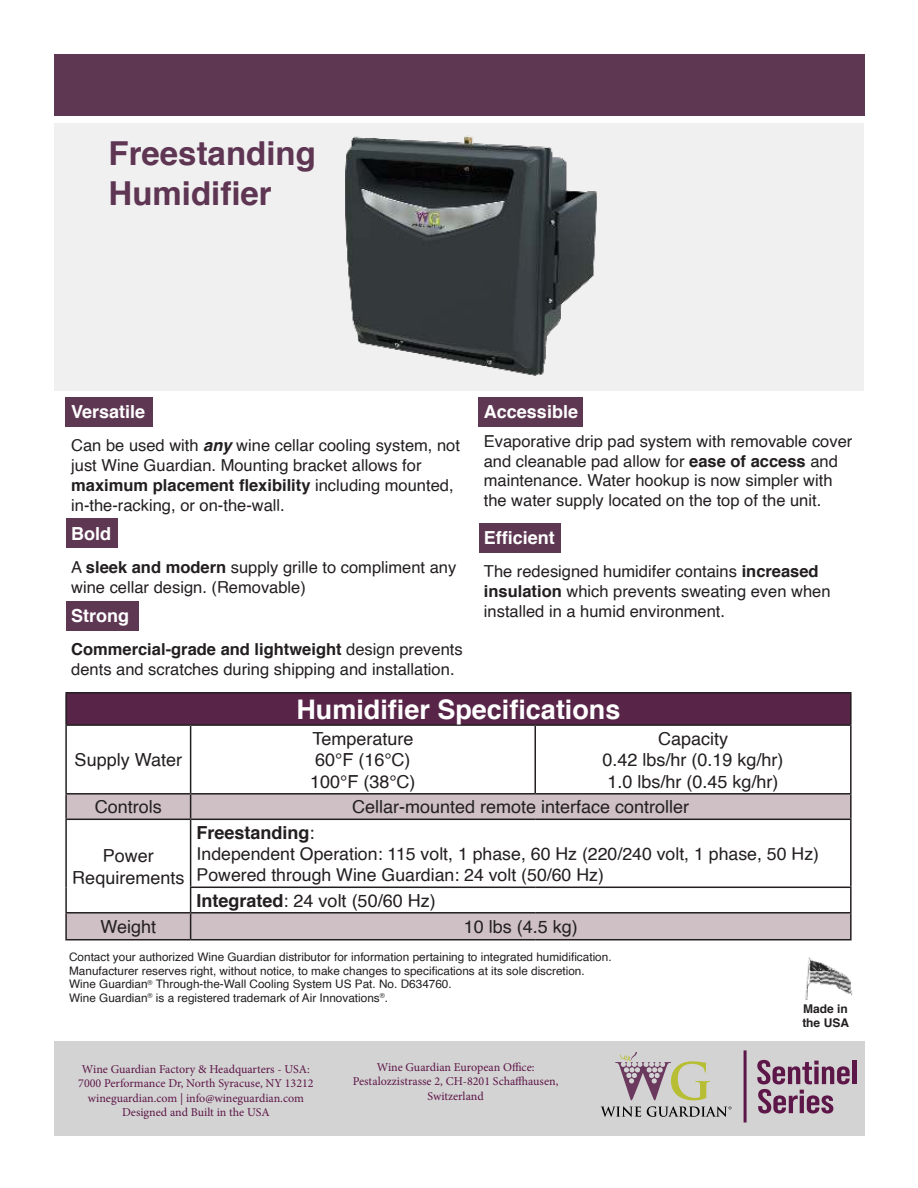
<style>
.page{position:relative;width:918px;height:1188px;background:#fff}
.page>*{position:absolute;margin:0;border:0;box-sizing:border-box;transform-origin:0 0}
.t1{font:700 33px/39.6px "Helvetica";color:#5e3552}
.t2{font:700 27px "Helvetica";color:#fff}
.t3{font:18px/21.6px "Helvetica";color:#231f20;text-align:center}
.t4{font:700 18px "Helvetica";color:#fff}
.t5{font:700 18px "Helvetica";color:#231f20}
.t6{font:17.7px/21.3px "Helvetica";color:#231f20}
.t7{font:16.5px/19.8px "Helvetica";color:#231f20}
.t8{font:12px/14.4px "Minion Pro";color:#5d1648;text-align:center}
.t9{font:700 12px/14.4px "Helvetica";color:#231f20}
.t10{font:11.7px/13.5px "Helvetica";color:#231f20}
.s1{font-weight:700;font-style:italic}
.s2{font-weight:700}
.s3{font-weight:400}
</style>
<div class="page">
<div style="left:54px;top:123px;width:810px;height:267px;background:#f0f0f0"></div>
<div style="left:55px;top:55px;width:810px;height:61px;background:#5e3752"></div>
<div style="left:54px;top:1041px;width:810px;height:94px;background:#d3d3d3"></div>
<div style="left:852px;top:1060px;width:5px;height:24px;background:#5d1648"></div>
<svg style="left:757px;top:1060px;width:93px;height:54px"></svg>
<hr style="left:744px;top:1050px;width:3px;height:72px;background:#5d1648">
<svg style="left:601px;top:1106px;width:40px;height:11px"></svg>
<svg style="left:615px;top:1052px;width:95px;height:48px"></svg>
<svg style="left:647px;top:1106px;width:85px;height:11px"></svg>
<img style="left:805px;top:957px;width:48px;height:43px">
<div style="left:66px;top:693px;width:785px;height:32px;background:#582548"></div>
<svg style="left:67px;top:795px;width:783px;height:144px"></svg>
<hr style="left:65px;top:692px;width:126px;height:2px;background:#231f20">
<hr style="left:65px;top:694px;width:2px;height:30px;background:#231f20">
<hr style="left:191px;top:692px;width:344px;height:2px;background:#231f20">
<hr style="left:535px;top:692px;width:317px;height:2px;background:#231f20">
<hr style="left:850px;top:694px;width:2px;height:30px;background:#231f20">
<hr style="left:65px;top:724px;width:126px;height:2px;background:#231f20">
<hr style="left:65px;top:726px;width:2px;height:67px;background:#231f20">
<hr style="left:191px;top:724px;width:344px;height:2px;background:#231f20">
<hr style="left:190px;top:726px;width:1px;height:67px;background:#231f20">
<hr style="left:535px;top:724px;width:317px;height:2px;background:#231f20">
<hr style="left:534px;top:726px;width:2px;height:67px;background:#231f20">
<hr style="left:850px;top:726px;width:2px;height:67px;background:#231f20">
<hr style="left:65px;top:793px;width:126px;height:2px;background:#231f20">
<hr style="left:65px;top:795px;width:2px;height:24px;background:#231f20">
<hr style="left:191px;top:793px;width:344px;height:2px;background:#231f20">
<svg style="left:190px;top:795px;width:1px;height:24px"></svg>
<hr style="left:535px;top:793px;width:317px;height:2px;background:#231f20">
<hr style="left:850px;top:795px;width:2px;height:24px;background:#231f20">
<hr style="left:65px;top:819px;width:126px;height:1px;background:#231f20">
<hr style="left:65px;top:820px;width:2px;height:67px;background:#231f20">
<hr style="left:191px;top:819px;width:344px;height:1px;background:#231f20">
<hr style="left:190px;top:820px;width:1px;height:67px;background:#231f20">
<hr style="left:535px;top:819px;width:317px;height:1px;background:#231f20">
<hr style="left:850px;top:820px;width:2px;height:67px;background:#231f20">
<hr style="left:65px;top:887px;width:2px;height:25px;background:#231f20">
<hr style="left:190px;top:887px;width:345px;height:1px;background:#231f20">
<hr style="left:535px;top:887px;width:317px;height:1px;background:#231f20">
<hr style="left:850px;top:888px;width:2px;height:24px;background:#231f20">
<hr style="left:65px;top:912px;width:126px;height:2px;background:#231f20">
<hr style="left:65px;top:914px;width:2px;height:25px;background:#231f20">
<hr style="left:191px;top:912px;width:344px;height:2px;background:#231f20">
<svg style="left:190px;top:888px;width:1px;height:51px"></svg>
<hr style="left:535px;top:912px;width:317px;height:2px;background:#231f20">
<hr style="left:850px;top:914px;width:2px;height:25px;background:#231f20">
<hr style="left:65px;top:939px;width:126px;height:1px;background:#231f20">
<hr style="left:191px;top:939px;width:344px;height:1px;background:#231f20">
<hr style="left:535px;top:939px;width:317px;height:1px;background:#231f20">
<img style="left:345px;top:136px;width:252px;height:240px">
<div style="left:66px;top:397px;width:87px;height:30px;background:#5e3752"></div>
<div style="left:66px;top:519px;width:52px;height:29px;background:#5e3752"></div>
<div style="left:66px;top:601px;width:73px;height:30px;background:#5e3752"></div>
<div style="left:479px;top:397px;width:104px;height:30px;background:#5e3752"></div>
<div style="left:479px;top:523px;width:82px;height:30px;background:#5e3752"></div>
<h1 class="t1" style="left:109px;top:137px;width:209px">Freestanding<br>Humidifier</h1>
<p class="t4" style="left:71px;top:405px;width:76px">Versatile</p>
<p class="t7" style="left:71px;top:436px;width:390px">Can be used with <span class="s1">any</span> wine cellar cooling system, not just Wine Guardian. Mounting bracket allows for <span class="s2">maximum placement flexibility</span> including mounted, in-the-racking, or on-the-wall.</p>
<p class="t4" style="left:71px;top:526px;width:41px">Bold</p>
<p class="t7" style="left:71px;top:558px;width:387px">A <span class="s2">sleek and modern</span> supply grille to compliment any wine cellar design. (Removable)</p>
<p class="t4" style="left:71px;top:609px;width:59px">Strong</p>
<p class="t7" style="left:71px;top:640px;width:393px"><span class="s2">Commercial-grade and lightweight</span> design prevents dents and scratches during shipping and installation.</p>
<p class="t4" style="left:484px;top:405px;width:96px">Accessible</p>
<p class="t7" style="left:484px;top:432px;width:370px">Evaporative drip pad system with removable cover and cleanable pad allow for <span class="s2">ease of access</span> and maintenance. Water hookup is now simpler with the water supply located on the top of the unit.</p>
<p class="t4" style="left:484px;top:523px;width:73px">Efficient</p>
<p class="t7" style="left:484px;top:562px;width:348px">The redesigned humidifer contains <span class="s2">increased insulation</span> which prevents sweating even when installed in a humid environment.</p>
<p class="t3" style="left:75px;top:750px;width:109px">Supply Water</p>
<h2 class="t2" style="left:296px;top:688px;width:326px">Humidifier Specifications</h2>
<p class="t3" style="left:310px;top:728px;width:107px;text-align:left">Temperature<br>60°F (16°C)<br>100°F (38°C)</p>
<p class="t3" style="left:602px;top:728px;width:183px">Capacity<br>0.42 lbs/hr (0.19 kg/hr)<br>1.0 lbs/hr (0.45 kg/hr)</p>
<p class="t3" style="left:95px;top:797px;width:69px">Controls</p>
<p class="t3" style="left:352px;top:797px;width:339px">Cellar-mounted remote interface controller</p>
<p class="t3" style="left:72px;top:845px;width:114px">Power<br>Requirements</p>
<p class="t5" style="left:197px;top:825px;width:120px">Freestanding<span class="s3">:</span></p>
<p class="t6" style="left:197px;top:844px;width:624px">Independent Operation: 115 volt, 1 phase, 60 Hz (220/240 volt, 1 phase, 50 Hz)<br>Powered through Wine Guardian: 24 volt (50/60 Hz)</p>
<p class="t3" style="left:197px;top:890px;width:241px"><span class="s2">Integrated</span>: 24 volt (50/60 Hz)</p>
<p class="t3" style="left:101px;top:916px;width:57px">Weight</p>
<p class="t3" style="left:464px;top:916px;width:116px">10 lbs (4.5 kg)</p>
<p class="t10" style="left:69px;top:951px;width:544px">Contact your authorized Wine Guardian distributor for information pertaining to integrated humidification.<br>Manufacturer reserves right, without notice, to make changes to specifications at its sole discretion.<br>Wine Guardian<sup>®</sup> Through-the-Wall Cooling System US Pat. No. D634760.<br>Wine Guardian<sup>®</sup> is a registered trademark of Air Innovations<sup>®</sup>.</p>
<p class="t8" style="left:78px;top:1063px;width:237px">Wine Guardian Factory &amp; Headquarters - USA:<br>7000 Performance Dr, North Syracuse, NY 13212 wineguardian.com | info@wineguardian.com Designed and Built in the USA</p>
<p class="t8" style="left:353px;top:1061px;width:207px">Wine Guardian European Office:<br>Pestalozzistrasse 2, CH-8201 Schaffhausen,<br>Switzerland</p>
<p class="t9" style="left:802px;top:1002px;width:48px">Made in the USA</p>
</div>
